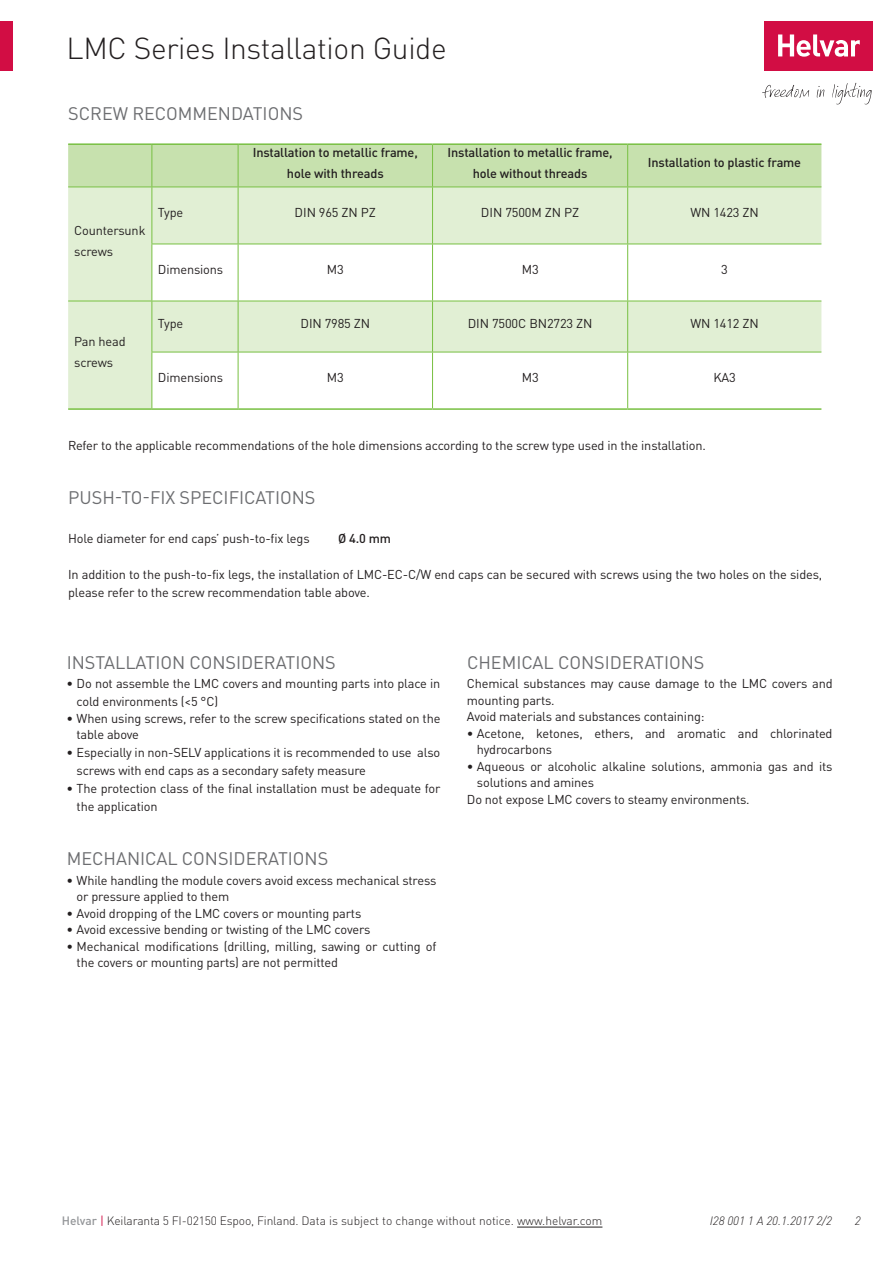
<style>
.page{position:relative;width:893px;height:1263px;background:#fff}
.page>*{position:absolute;margin:0;border:0;box-sizing:border-box;transform-origin:0 0}
.HELVAR_Small_Heading{font:300 30px "DIN Pro";letter-spacing:-.01em;color:#231f20}
.HELVAR_Subheads_Gray{font:18px "DIN Pro";color:#6c6d70}
.Data_subheads{font:18px "DIN Pro";color:#6c6d70}
.Data_bread{font:12.75px/16.5px "DIN Pro";letter-spacing:-.01em;color:#231f20}
.HELVAR_Data_bullets{font:12.75px/16.5px "DIN Pro";letter-spacing:-.01em;color:#231f20}
.Data_bread-2{font:500 12.75px/21px "DIN Pro";letter-spacing:-.01em;color:#231f20;text-align:center}
.t1{font:300 12px "DIN Pro";letter-spacing:-.005em;color:#231f20}
.Documnetn_number{font:italic 300 12px "DIN Pro";color:#231f20}
.HELVAR_captions{font:italic 300 12px "DIN Pro";color:#231f20}
.s1{font-weight:500;color:#939598}
.s2{font-weight:400;color:#d20d44}
</style>
<div class="page">
<div style="left:0;top:21px;width:13px;height:50px;background:#d20d44"></div>
<svg style="left:762px;top:83px;width:110px;height:21px"></svg>
<div style="left:764px;top:21px;width:108px;height:50px;background:#d20d44"></div>
<svg style="left:778px;top:34px;width:82px;height:23px"></svg>
<hr style="left:517px;top:1227px;width:85px;height:1px;background:#231f20">
<div style="left:68px;top:145px;width:753px;height:42px;background:#c7e1ae"></div>
<svg style="left:68px;top:188px;width:753px;height:220px;fill:#e1efd4"></svg>
<hr style="left:152px;top:187px;width:1px;height:57px;background:#78c042">
<hr style="left:238px;top:187px;width:1px;height:57px;background:#78c042">
<hr style="left:432px;top:187px;width:1px;height:57px;background:#78c042">
<hr style="left:627px;top:187px;width:1px;height:57px;background:#78c042">
<hr style="left:152px;top:244px;width:86px;height:1px;background:#78c042">
<hr style="left:152px;top:244px;width:1px;height:57px;background:#78c042">
<hr style="left:238px;top:244px;width:195px;height:1px;background:#78c042">
<hr style="left:238px;top:244px;width:1px;height:57px;background:#78c042">
<hr style="left:433px;top:244px;width:195px;height:1px;background:#78c042">
<hr style="left:432px;top:244px;width:1px;height:57px;background:#78c042">
<hr style="left:628px;top:244px;width:193px;height:1px;background:#78c042">
<hr style="left:627px;top:244px;width:1px;height:57px;background:#78c042">
<hr style="left:68px;top:301px;width:84px;height:1px;background:#78c042">
<hr style="left:152px;top:301px;width:86px;height:1px;background:#78c042">
<hr style="left:152px;top:301px;width:1px;height:51px;background:#78c042">
<hr style="left:238px;top:301px;width:195px;height:1px;background:#78c042">
<hr style="left:238px;top:301px;width:1px;height:51px;background:#78c042">
<hr style="left:433px;top:301px;width:195px;height:1px;background:#78c042">
<hr style="left:432px;top:301px;width:1px;height:51px;background:#78c042">
<hr style="left:628px;top:301px;width:193px;height:1px;background:#78c042">
<hr style="left:627px;top:301px;width:1px;height:51px;background:#78c042">
<hr style="left:152px;top:352px;width:86px;height:1px;background:#78c042">
<hr style="left:152px;top:352px;width:1px;height:56px;background:#78c042">
<hr style="left:238px;top:352px;width:195px;height:1px;background:#78c042">
<hr style="left:238px;top:352px;width:1px;height:56px;background:#78c042">
<hr style="left:433px;top:352px;width:195px;height:1px;background:#78c042">
<hr style="left:432px;top:352px;width:1px;height:56px;background:#78c042">
<hr style="left:628px;top:352px;width:193px;height:1px;background:#78c042">
<hr style="left:627px;top:352px;width:1px;height:56px;background:#78c042">
<hr style="left:68px;top:408px;width:84px;height:2px;background:#78c042">
<hr style="left:152px;top:408px;width:86px;height:2px;background:#78c042">
<hr style="left:238px;top:408px;width:195px;height:2px;background:#78c042">
<hr style="left:433px;top:408px;width:195px;height:2px;background:#78c042">
<hr style="left:628px;top:408px;width:193px;height:2px;background:#78c042">
<hr style="left:68px;top:143px;width:84px;height:2px;background:#78c042">
<hr style="left:152px;top:143px;width:86px;height:2px;background:#78c042">
<hr style="left:238px;top:143px;width:195px;height:2px;background:#78c042">
<hr style="left:433px;top:143px;width:195px;height:2px;background:#78c042">
<hr style="left:628px;top:143px;width:193px;height:2px;background:#78c042">
<hr style="left:152px;top:145px;width:1px;height:42px;background:#78c042">
<hr style="left:238px;top:145px;width:1px;height:42px;background:#78c042">
<hr style="left:432px;top:145px;width:1px;height:42px;background:#78c042">
<hr style="left:627px;top:145px;width:1px;height:42px;background:#78c042">
<hr style="left:68px;top:187px;width:84px;height:1px;background:#78c042">
<hr style="left:152px;top:187px;width:86px;height:1px;background:#78c042">
<hr style="left:238px;top:187px;width:195px;height:1px;background:#78c042">
<hr style="left:433px;top:187px;width:195px;height:1px;background:#78c042">
<hr style="left:628px;top:187px;width:193px;height:1px;background:#78c042">
<p class="HELVAR_Small_Heading" style="left:67px;top:25px;width:382px">LMC Series Installation Guide</p>
<p class="Data_subheads" style="left:68px;top:100px;width:236px">SCREW RECOMMENDATIONS</p>
<p class="Data_bread-2" style="left:253px;top:140px;width:167px">Installation to metallic frame, hole with threads</p>
<p class="Data_bread-2" style="left:448px;top:140px;width:167px">Installation to metallic frame, hole without threads</p>
<p class="Data_bread-2" style="left:648px;top:151px;width:155px">Installation to plastic frame</p>
<p class="Data_bread" style="left:74px;top:219px;width:73px;line-height:21px">Countersunk screws</p>
<p class="Data_bread" style="left:158px;top:203px;width:27px">Type</p>
<p class="Data_bread" style="left:295px;top:203px;width:83px">DIN 965 ZN PZ</p>
<p class="Data_bread" style="left:481px;top:203px;width:100px">DIN 7500M ZN PZ</p>
<p class="Data_bread" style="left:690px;top:203px;width:70px">WN 1423 ZN</p>
<p class="Data_bread" style="left:158px;top:260px;width:67px">Dimensions</p>
<p class="Data_bread" style="left:327px;top:260px;width:18px">M3</p>
<p class="Data_bread" style="left:522px;top:260px;width:18px">M3</p>
<p class="Data_bread" style="left:721px;top:260px;width:8px">3</p>
<p class="Data_bread" style="left:74px;top:330px;width:53px;line-height:21px">Pan head screws</p>
<p class="Data_bread" style="left:158px;top:314px;width:27px">Type</p>
<p class="Data_bread" style="left:301px;top:314px;width:71px">DIN 7985 ZN</p>
<p class="Data_bread" style="left:468px;top:314px;width:126px">DIN 7500C BN2723 ZN</p>
<p class="Data_bread" style="left:690px;top:314px;width:70px">WN 1412 ZN</p>
<p class="Data_bread" style="left:158px;top:368px;width:67px">Dimensions</p>
<p class="Data_bread" style="left:327px;top:368px;width:18px">M3</p>
<p class="Data_bread" style="left:522px;top:368px;width:18px">M3</p>
<p class="Data_bread" style="left:713px;top:368px;width:24px">KA3</p>
<p class="Data_bread" style="left:68px;top:436px;width:639px">Refer to the applicable recommendations of the hole dimensions according to the screw type used in the installation.</p>
<p class="Data_subheads" style="left:68px;top:484px;width:249px">PUSH-TO-FIX SPECIFICATIONS</p>
<p class="Data_bread" style="left:68px;top:529px;width:243px">Hole diameter for end caps’ push-to-fix legs</p>
<p class="Data_bread-2" style="left:338px;top:527px;width:54px">Ø 4.0 mm</p>
<p class="Data_bread" style="left:68px;top:565px;width:756px;line-height:18px">In addition to the push-to-fix legs, the installation of LMC-EC-C/W end caps can be secured with screws using the two holes on the sides, please refer to the screw recommendation table above.</p>
<p class="HELVAR_Subheads_Gray" style="left:67px;top:648px;width:271px">INSTALLATION CONSIDERATIONS</p>
<p class="Data_bread" style="left:77px;top:673px;width:365px;line-height:18px;text-indent:-10px">• Do not assemble the LMC covers and mounting parts into place in cold environments (&lt;5 °C)</p>
<p class="Data_bread" style="left:77px;top:709px;width:365px;text-indent:-10px">• When using screws, refer to the screw specifications stated on the table above</p>
<p class="Data_bread" style="left:77px;top:742px;width:365px;line-height:18px;text-indent:-10px">• Especially in non-SELV applications it is recommended to use also screws with end caps as a secondary safety measure</p>
<p class="Data_bread" style="left:77px;top:778px;width:365px;line-height:18px;text-indent:-10px">• The protection class of the final installation must be adequate for the application</p>
<p class="HELVAR_Subheads_Gray" style="left:67px;top:845px;width:263px">MECHANICAL CONSIDERATIONS</p>
<p class="Data_bread" style="left:77px;top:871px;width:361px;text-indent:-10px">• While handling the module covers avoid excess mechanical stress or pressure applied to them</p>
<p class="Data_bread" style="left:67px;top:904px;width:296px">• Avoid dropping of the LMC covers or mounting parts</p>
<p class="Data_bread" style="left:67px;top:920px;width:305px">• Avoid excessive bending or twisting of the LMC covers</p>
<p class="Data_bread" style="left:77px;top:937px;width:361px;text-indent:-10px">• Mechanical modifications (drilling, milling, sawing or cutting of the covers or mounting parts) are not permitted</p>
<p class="HELVAR_Subheads_Gray" style="left:467px;top:648px;width:239px">CHEMICAL CONSIDERATIONS</p>
<p class="HELVAR_Data_bullets" style="left:467px;top:674px;width:367px">Chemical substances may cause damage to the LMC covers and mounting parts.</p>
<p class="HELVAR_Data_bullets" style="left:467px;top:707px;width:239px">Avoid materials and substances containing:</p>
<p class="Data_bread" style="left:477px;top:724px;width:357px;text-indent:-10px">• Acetone, ketones, ethers, and aromatic and chlorinated hydrocarbons</p>
<p class="Data_bread" style="left:477px;top:757px;width:357px;text-indent:-10px">• Aqueous or alcoholic alkaline solutions, ammonia gas and its solutions and amines</p>
<p class="HELVAR_Data_bullets" style="left:467px;top:790px;width:284px">Do not expose LMC covers to steamy environments.</p>
<p class="Documnetn_number" style="left:710px;top:1212px;width:124px">I28 001 1 A 20.1.2017 2/2</p>
<p class="t1" style="left:62px;top:1212px;width:542px"><span class="s1">Helvar</span> <span class="s2">|</span> Keilaranta 5 FI-02150 Espoo, Finland. Data is subject to change without notice. www.helvar.com</p>
<p class="HELVAR_captions" style="left:855px;top:1211px;width:7px">2</p>
</div>
